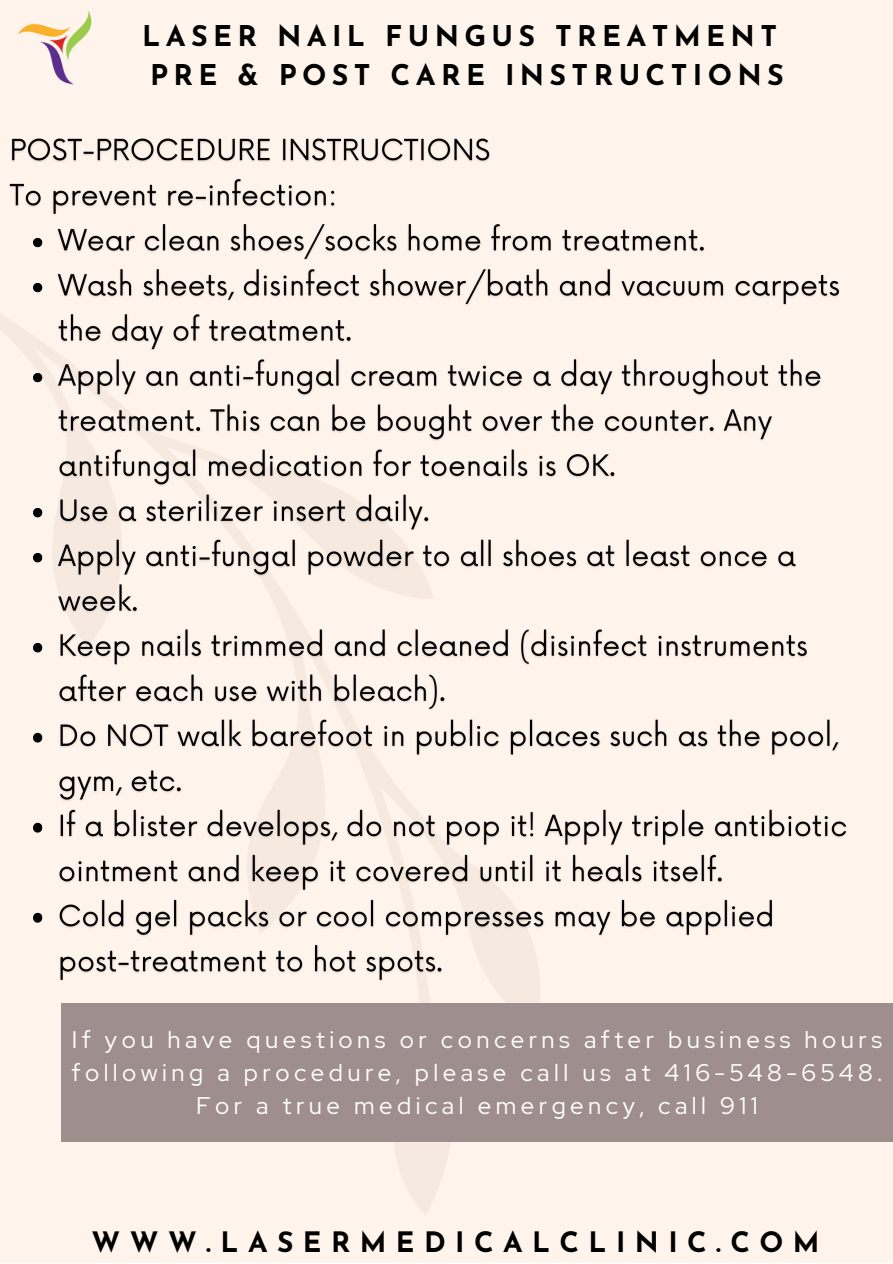
<style>
.page{position:relative;width:893px;height:1264px;background:#fff}
.page>*{position:absolute;margin:0;border:0;box-sizing:border-box;transform-origin:0 0}
.t1{font:700 28.5px "Josefin Sans";letter-spacing:.185em;color:#000}
.t2{font:700 28.05px "Josefin Sans";letter-spacing:.335em;color:#000}
.t3{font:24px/32.5px "Red Hat Display";letter-spacing:.185em;color:#fff;text-align:center}
</style>
<div class="page">
<div style="left:0;top:0;width:892px;height:1262px;background:#fff4ec"></div>
<svg style="left:0;top:314px;width:604px;height:901px"></svg>
<img style="left:6px;top:138px;width:841px;height:846px">
<img style="left:17px;top:10px;width:75px;height:75px">
<div style="left:61px;top:1003px;width:831px;height:138px;background:#9f8e8e"></div>
<p class="t1" style="left:142px;top:24px;width:636px">LASER NAIL FUNGUS TREATMENT</p>
<p class="t1" style="left:150px;top:64px;width:635px">PRE &amp; POST CARE INSTRUCTIONS</p>
<p class="t3" style="left:72px;top:1023px;width:812px">If you have questions or concerns after business hours following a procedure, please call us at 416-548-6548.<br>For a true medical emergency, call 911</p>
<p class="t2" style="left:92px;top:1230px;width:729px">WWW.LASERMEDICALCLINIC.COM</p>
</div>
